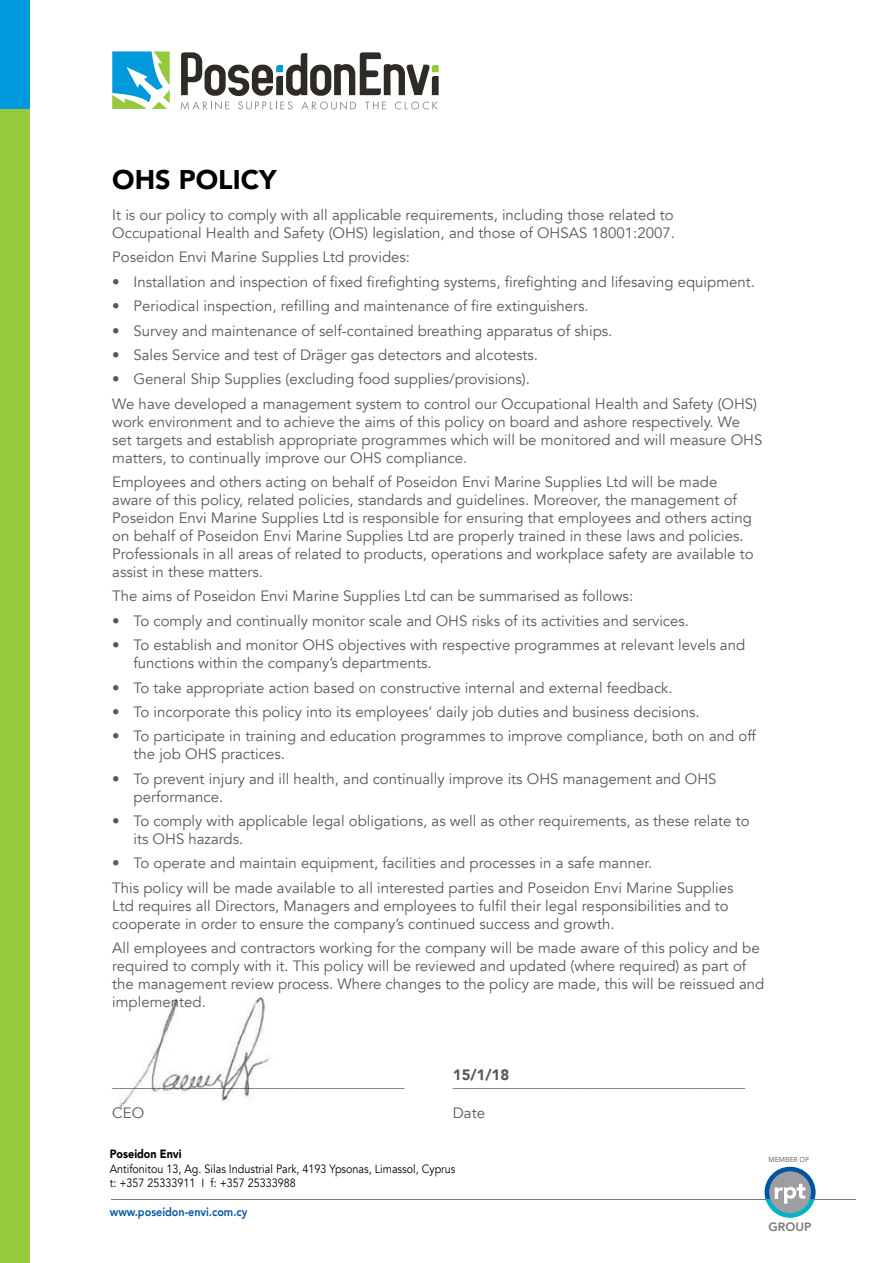
<style>
.page{position:relative;width:893px;height:1263px;background:#fff}
.page>*{position:absolute;margin:0;border:0;box-sizing:border-box;transform-origin:0 0}
.t1{font:900 27px "Avenir";color:#000}
.t2{font:15px/18px "Avenir";color:#58595b}
.t3{font:900 15px "Avenir";color:#58595b}
.t4{font:12px/14.4px "Avenir";color:#000;scale:.9 1}
.t5{font:800 12px "Avenir";color:#0054a4;scale:.9 1}
.t6{font:900 12px "Avenir";color:#000;scale:.9 1}
.t7{font:800 12px "Avenir";color:#77787b}
.t8{font:500 7.2px "Avenir";color:#77787b;scale:.95 1}
</style>
<div class="page">
<div style="left:0;top:0;width:30px;height:110px;background:#0099db"></div>
<div style="left:0;top:110px;width:30px;height:1153px;background:#97c93d"></div>
<hr style="left:111px;top:1199px;width:744px;height:1px;background:#77787b">
<svg style="left:765px;top:1167px;width:51px;height:51px"></svg>
<svg style="left:112px;top:51px;width:58px;height:58px"></svg>
<svg style="left:181px;top:52px;width:258px;height:58px"></svg>
<img style="left:119px;top:996px;width:150px;height:114px">
<h1 class="t1" style="left:112px;top:157px;width:166px">OHS POLICY</h1>
<p class="t2" style="left:112px;top:206px;width:564px">It is our policy to comply with all applicable requirements, including those related to<br>Occupational Health and Safety (OHS) legislation, and those of OHSAS 18001:2007.</p>
<p class="t2" style="left:112px;top:248px;width:299px">Poseidon Envi Marine Supplies Ltd provides:</p>
<p class="t2" style="left:112px;top:273px;width:644px">• Installation and inspection of fixed firefighting systems, firefighting and lifesaving equipment.</p>
<p class="t2" style="left:112px;top:297px;width:478px">• Periodical inspection, refilling and maintenance of fire extinguishers.</p>
<p class="t2" style="left:112px;top:322px;width:502px">• Survey and maintenance of self-contained breathing apparatus of ships.</p>
<p class="t2" style="left:112px;top:346px;width:427px">• Sales Service and test of Dräger gas detectors and alcotests.</p>
<p class="t2" style="left:112px;top:367px;width:646px;line-height:24.3px">• General Ship Supplies (excluding food supplies/provisions).<br>We have developed a management system to control our Occupational Health and Safety (OHS)</p>
<p class="t2" style="left:112px;top:413px;width:652px">work environment and to achieve the aims of this policy on board and ashore respectively. We set targets and establish appropriate programmes which will be monitored and will measure OHS matters, to continually improve our OHS compliance.</p>
<p class="t2" style="left:112px;top:473px;width:643px">Employees and others acting on behalf of Poseidon Envi Marine Supplies Ltd will be made aware of this policy, related policies, standards and guidelines. Moreover, the management of Poseidon Envi Marine Supplies Ltd is responsible for ensuring that employees and others acting on behalf of Poseidon Envi Marine Supplies Ltd are properly trained in these laws and policies.<br>Professionals in all areas of related to products, operations and workplace safety are available to assist in these matters.</p>
<p class="t2" style="left:112px;top:587px;width:522px">The aims of Poseidon Envi Marine Supplies Ltd can be summarised as follows:</p>
<p class="t2" style="left:112px;top:612px;width:578px">• To comply and continually monitor scale and OHS risks of its activities and services.</p>
<p class="t2" style="left:134px;top:636px;width:613px;text-indent:-21px">• To establish and monitor OHS objectives with respective programmes at relevant levels and functions within the company’s departments.</p>
<p class="t2" style="left:112px;top:679px;width:562px">• To take appropriate action based on constructive internal and external feedback.</p>
<p class="t2" style="left:112px;top:703px;width:589px">• To incorporate this policy into its employees’ daily job duties and business decisions.</p>
<p class="t2" style="left:134px;top:727px;width:624px;text-indent:-21px">• To participate in training and education programmes to improve compliance, both on and off the job OHS practices.</p>
<p class="t2" style="left:134px;top:770px;width:585px;text-indent:-21px">• To prevent injury and ill health, and continually improve its OHS management and OHS performance.</p>
<p class="t2" style="left:134px;top:812px;width:618px;text-indent:-21px">• To comply with applicable legal obligations, as well as other requirements, as these relate to its OHS hazards.</p>
<p class="t2" style="left:112px;top:851px;width:623px;line-height:24.3px">• To operate and maintain equipment, facilities and processes in a safe manner.<br>This policy will be made available to all interested parties and Poseidon Envi Marine Supplies</p>
<p class="t2" style="left:112px;top:897px;width:618px">Ltd requires all Directors, Managers and employees to fulfil their legal responsibilities and to cooperate in order to ensure the company’s continued success and growth.</p>
<p class="t2" style="left:112px;top:939px;width:653px">All employees and contractors working for the company will be made aware of this policy and be required to comply with it. This policy will be reviewed and updated (where required) as part of the management review process. Where changes to the policy are made, this will be reissued and implemented.</p>
<p class="t3" style="left:453px;top:1062px;width:58px">15/1/18</p>
<p class="t2" style="left:112px;top:1073px;width:294px">_______________________________________</p>
<p class="t2" style="left:453px;top:1073px;width:294px">_______________________________________</p>
<p class="t2" style="left:112px;top:1103px;width:33px">CEO</p>
<p class="t2" style="left:453px;top:1103px;width:34px">Date</p>
<p class="t6" style="left:110px;top:1144px;width:82px">Poseidon Envi</p>
<p class="t4" style="left:110px;top:1162px;width:386px">Antifonitou 13, Ag. Silas Industrial Park, 4193 Ypsonas, Limassol, Cyprus t: +357 25333911 I f: +357 25333988</p>
<p class="t5" style="left:110px;top:1202px;width:154px">www.poseidon-envi.com.cy</p>
<p class="t8" style="left:768px;top:1153px;width:44px">MEMBER OF</p>
<p class="t7" style="left:769px;top:1218px;width:44px">GROUP</p>
</div>
